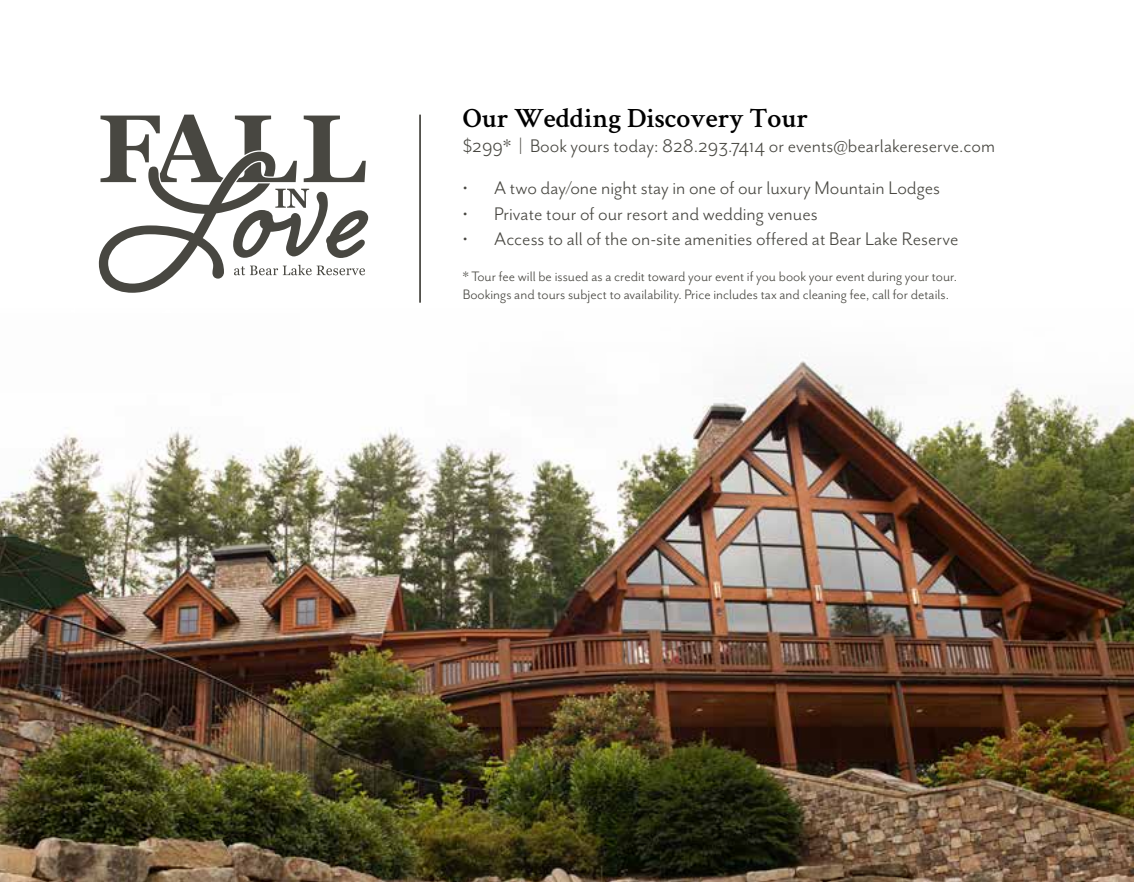
<style>
.page{position:relative;width:1134px;height:882px;background:#fff}
.page>*{position:absolute;margin:0;border:0;box-sizing:border-box;transform-origin:0 0}
.t1{font:600 28px "Crimson Text";color:#000}
.t2{font:21px "Mr Eaves San OT";color:#484741}
.t3{font:15.75px/18.9px "Mr Eaves San OT";color:#484741}
</style>
<div class="page">
<img style="left:0;top:361px;width:1134px;height:521px">
<div style="left:28px;top:158px;width:374px;height:213px;background:#fff"></div>
<svg style="left:99px;top:115px;width:269px;height:178px"></svg>
<hr style="left:419px;top:115px;width:2px;height:188px;background:#484741">
<div style="left:0;top:314px;width:300px;height:79px;background:#fdfdfd"></div>
<h1 class="t1" style="left:463px;top:99px;width:347px">Our Wedding Discovery Tour</h1>
<p class="t2" style="left:463px;top:135px;width:534px">$299* | Book yours today: 828.293.7414 or events@bearlakereserve.com</p>
<p class="t2" style="left:463px;top:177px;width:479px">• A two day/one night stay in one of our luxury Mountain Lodges</p>
<p class="t2" style="left:463px;top:202px;width:356px">• Private tour of our resort and wedding venues</p>
<p class="t2" style="left:463px;top:227px;width:497px">• Access to all of the on-site amenities offered at Bear Lake Reserve</p>
<p class="t3" style="left:463px;top:267px;width:496px">* Tour fee will be issued as a credit toward your event if you book your event during your tour.<br>Bookings and tours subject to availability. Price includes tax and cleaning fee, call for details.</p>
</div>
